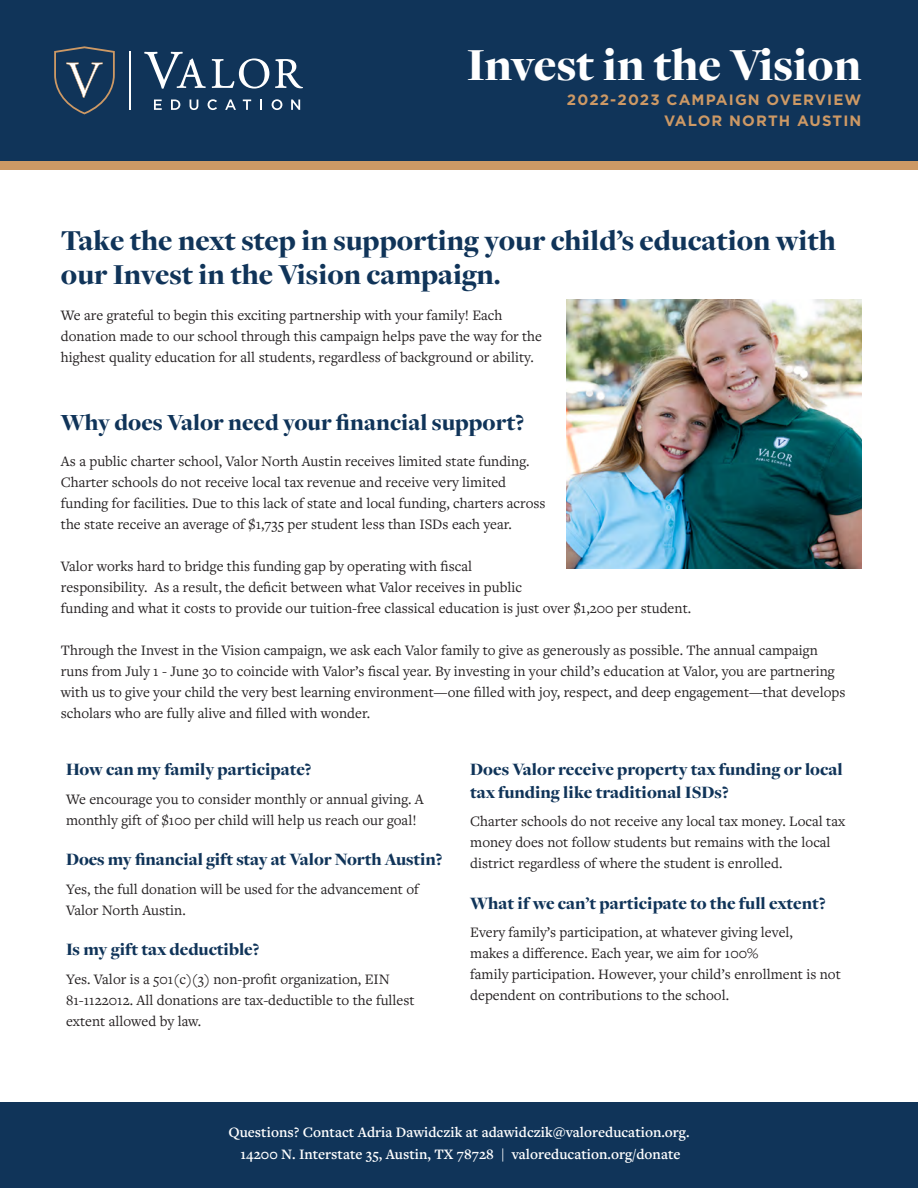
<style>
.page{position:relative;width:918px;height:1188px;background:#fff}
.page>*{position:absolute;margin:0;border:0;box-sizing:border-box;transform-origin:0 0}
.t1{font:900 47.7px "Freight Disp Pro";color:#fff}
.t2{font:900 30px/34.5px "Freight Disp Pro";color:#103459}
.t3{font:900 24px "Freight Disp Pro";color:#103459}
.t4{font:900 18px/22.5px "Freight Disp Pro";letter-spacing:-.005em;color:#103459}
.t5{font:15px/21px "Freight Text Pro";color:#231f20}
.t6{font:600 15px "Freight Text Pro";color:#fff}
.t7{font:700 15px/21px "Gotham";letter-spacing:.075em;color:#cd9965;text-align:right}
</style>
<div class="page">
<div style="left:0;top:0;width:918px;height:161px;background:#103459"></div>
<div style="left:0;top:1102px;width:918px;height:86px;background:#103459"></div>
<div style="left:0;top:161px;width:918px;height:9px;background:#cd9965"></div>
<img style="left:567px;top:299px;width:295px;height:269px">
<svg style="left:154px;top:100px;width:8px;height:10px"></svg>
<svg style="left:171px;top:100px;width:9px;height:10px"></svg>
<svg style="left:190px;top:100px;width:8px;height:10px"></svg>
<svg style="left:208px;top:99px;width:9px;height:11px"></svg>
<svg style="left:225px;top:99px;width:11px;height:11px"></svg>
<svg style="left:243px;top:100px;width:8px;height:10px"></svg>
<svg style="left:260px;top:100px;width:2px;height:10px"></svg>
<svg style="left:272px;top:99px;width:10px;height:11px"></svg>
<svg style="left:291px;top:100px;width:9px;height:10px"></svg>
<svg style="left:144px;top:52px;width:62px;height:37px"></svg>
<svg style="left:212px;top:58px;width:57px;height:31px"></svg>
<svg style="left:275px;top:59px;width:28px;height:29px"></svg>
<hr style="left:129px;top:52px;width:1px;height:58px;background:#fff">
<svg style="left:54px;top:46px;width:61px;height:68px"></svg>
<h1 class="t1" style="left:467px;top:33px;width:396px">Invest in the Vision</h1>
<p class="t7" style="left:567px;top:89px;width:296px">2022-2023 CAMPAIGN OVERVIEW<br>VALOR NORTH AUSTIN</p>
<h2 class="t2" style="left:61px;top:223px;width:777px">Take the next step in supporting your child’s education with our Invest in the Vision campaign.</h2>
<p class="t5" style="left:61px;top:305px;width:483px">We are grateful to begin this exciting partnership with your family! Each donation made to our school through this campaign helps pave the way for the highest quality education for all students, regardless of background or ability.</p>
<h3 class="t3" style="left:61px;top:406px;width:465px">Why does Valor need your financial support?</h3>
<p class="t5" style="left:61px;top:450px;width:486px">As a public charter school, Valor North Austin receives limited state funding.<br>Charter schools do not receive local tax revenue and receive very limited funding for facilities. Due to this lack of state and local funding, charters across the state receive an average of $1,735 per student less than ISDs each year.</p>
<p class="t5" style="left:61px;top:555px;width:632px">Valor works hard to bridge this funding gap by operating with fiscal<br>responsibility. As a result, the deficit between what Valor receives in public<br>funding and what it costs to provide our tuition-free classical education is just over $1,200 per student.</p>
<p class="t5" style="left:61px;top:639px;width:786px">Through the Invest in the Vision campaign, we ask each Valor family to give as generously as possible. The annual campaign runs from July 1 - June 30 to coincide with Valor’s fiscal year. By investing in your child’s education at Valor, you are partnering with us to give your child the very best learning environment—one filled with joy, respect, and deep engagement—that develops scholars who are fully alive and filled with wonder.</p>
<p class="t4" style="left:66px;top:758px;width:247px">How can my family participate?</p>
<p class="t5" style="left:66px;top:788px;width:359px">We encourage you to consider monthly or annual giving. A monthly gift of $100 per child will help us reach our goal!</p>
<p class="t4" style="left:66px;top:848px;width:378px">Does my financial gift stay at Valor North Austin?</p>
<p class="t5" style="left:66px;top:878px;width:354px">Yes, the full donation will be used for the advancement of<br>Valor North Austin.</p>
<p class="t4" style="left:66px;top:938px;width:195px">Is my gift tax deductible?</p>
<p class="t5" style="left:66px;top:968px;width:350px">Yes. Valor is a 501(c)(3) non-profit organization, EIN<br>81-1122012. All donations are tax-deductible to the fullest extent allowed by law.</p>
<p class="t4" style="left:470px;top:758px;width:374px">Does Valor receive property tax funding or local tax funding like traditional ISDs?</p>
<p class="t5" style="left:470px;top:811px;width:376px">Charter schools do not receive any local tax money. Local tax money does not follow students but remains with the local district regardless of where the student is enrolled.</p>
<p class="t4" style="left:470px;top:892px;width:357px">What if we can’t participate to the full extent?</p>
<p class="t5" style="left:470px;top:922px;width:372px">Every family’s participation, at whatever giving level,<br>makes a difference. Each year, we aim for 100%<br>family participation. However, your child’s enrollment is not dependent on contributions to the school.</p>
<p class="t6" style="left:228px;top:1122px;width:463px">Questions? Contact Adria Dawidczik at adawidczik@valoreducation.org.</p>
<p class="t6" style="left:241px;top:1144px;width:441px">14200 N. Interstate 35, Austin, TX 78728 | valoreducation.org/donate</p>
</div>
